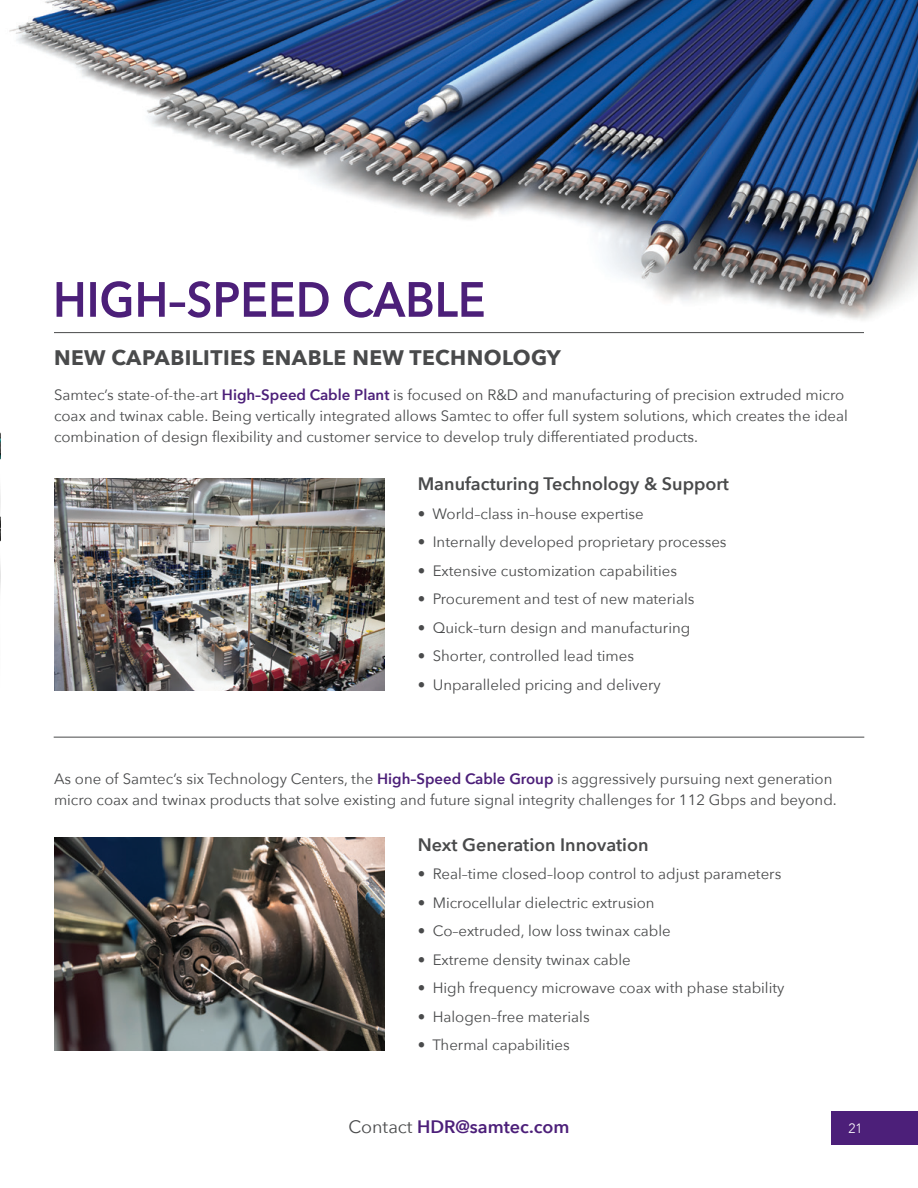
<style>
.page{position:relative;width:918px;height:1188px;background:#fff}
.page>*{position:absolute;margin:0;border:0;box-sizing:border-box;transform-origin:0 0}
.t1{font:700 21px "Avenir Next";letter-spacing:.02em;color:#494a4b}
.t2{font:600 18px "Avenir Next";color:#494a4b}
.t3{font:600 18px "Avenir Next";color:#4c1f79}
.t4{font:15px/21px "Avenir Next";color:#494a4b}
.t5{font:300 13.5px "Avenir";color:#fff}
.s1{font-weight:600;color:#4c1f79}
.s2{font-weight:400;color:#494a4b}
</style>
<div class="page">
<img style="left:9px;top:0;width:909px;height:334px">
<img style="left:0;top:432px;width:1px;height:158px">
<svg style="left:57px;top:281px;width:427px;height:37px"></svg>
<hr style="left:54px;top:332px;width:810px;height:1px;background:#494a4b">
<img style="left:54px;top:478px;width:331px;height:213px">
<hr style="left:54px;top:737px;width:810px;height:1px;background:#494a4b">
<img style="left:54px;top:838px;width:331px;height:213px">
<div style="left:831px;top:1112px;width:87px;height:33px;background:#4c1f79"></div>
<h1 class="t1" style="left:54px;top:340px;width:508px">NEW CAPABILITIES ENABLE NEW TECHNOLOGY</h1>
<p class="t4" style="left:54px;top:384px;width:795px">Samtec’s state-of-the-art <span class="s1">High–Speed Cable Plant</span> is focused on R&amp;D and manufacturing of precision extruded micro coax and twinax cable. Being vertically integrated allows Samtec to offer full system solutions, which creates the ideal combination of design flexibility and customer service to develop truly differentiated products.</p>
<p class="t2" style="left:418px;top:469px;width:313px">Manufacturing Technology &amp; Support</p>
<p class="t4" style="left:418px;top:503px;width:228px">• World–class in–house expertise</p>
<p class="t4" style="left:418px;top:531px;width:310px">• Internally developed proprietary processes</p>
<p class="t4" style="left:418px;top:560px;width:261px">• Extensive customization capabilities</p>
<p class="t4" style="left:418px;top:588px;width:278px">• Procurement and test of new materials</p>
<p class="t4" style="left:418px;top:617px;width:274px">• Quick–turn design and manufacturing</p>
<p class="t4" style="left:418px;top:645px;width:218px">• Shorter, controlled lead times</p>
<p class="t4" style="left:418px;top:674px;width:245px">• Unparalleled pricing and delivery</p>
<p class="t4" style="left:54px;top:767px;width:784px">As one of Samtec’s six Technology Centers, the <span class="s1">High–Speed Cable Group</span> is aggressively pursuing next generation micro coax and twinax products that solve existing and future signal integrity challenges for 112 Gbps and beyond.</p>
<p class="t2" style="left:418px;top:829px;width:232px">Next Generation Innovation</p>
<p class="t4" style="left:418px;top:863px;width:365px">• Real–time closed–loop control to adjust parameters</p>
<p class="t4" style="left:418px;top:891px;width:238px">• Microcellular dielectric extrusion</p>
<p class="t4" style="left:418px;top:920px;width:255px">• Co–extruded, low loss twinax cable</p>
<p class="t4" style="left:418px;top:948px;width:215px">• Extreme density twinax cable</p>
<p class="t4" style="left:418px;top:977px;width:368px">• High frequency microwave coax with phase stability</p>
<p class="t4" style="left:418px;top:1005px;width:174px">• Halogen–free materials</p>
<p class="t4" style="left:418px;top:1034px;width:154px">• Thermal capabilities</p>
<p class="t3" style="left:348px;top:1111px;width:223px"><span class="s2">Contact</span> HDR@samtec.com</p>
<p class="t5" style="left:848px;top:1120px;width:16px">21</p>
</div>
